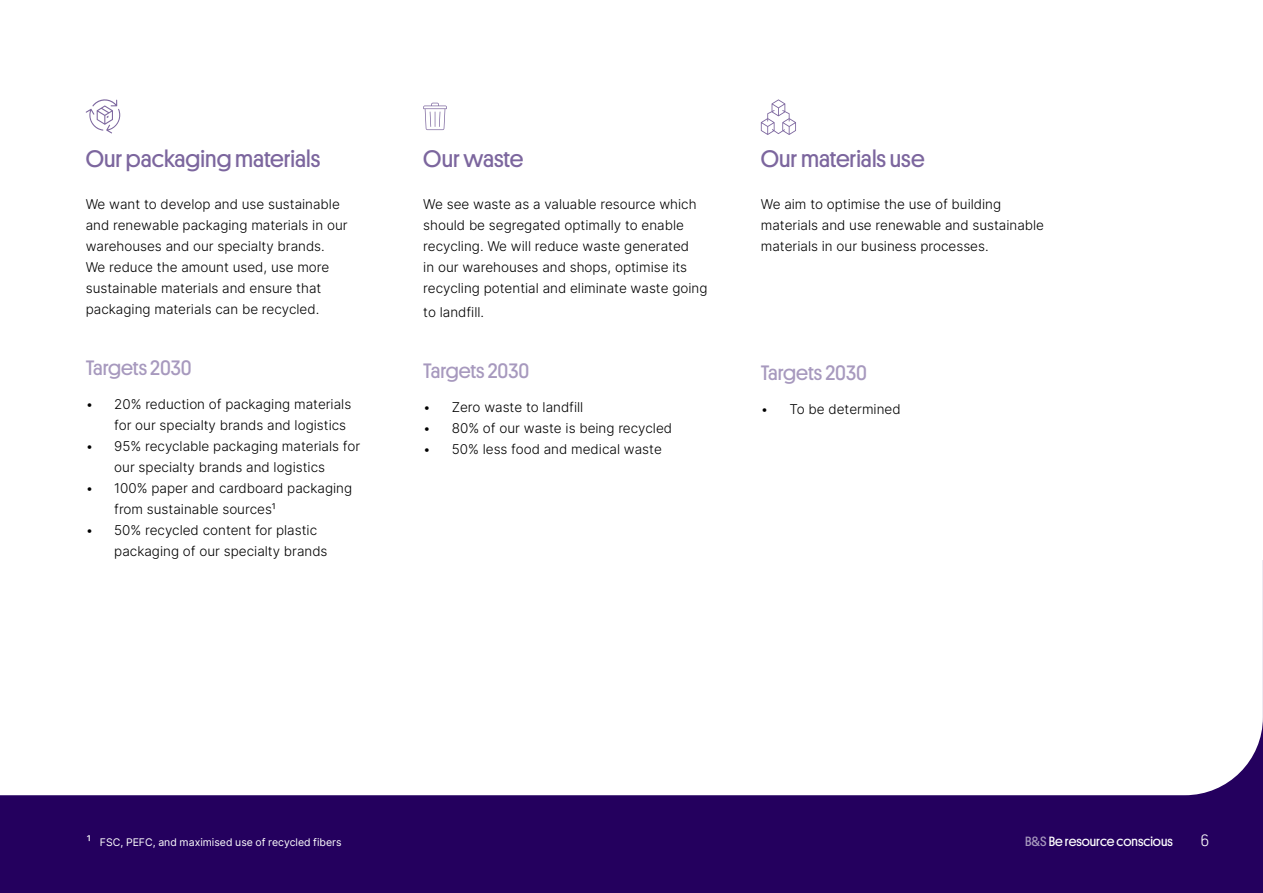
<style>
.page{position:relative;width:1263px;height:893px;background:#fff}
.page>*{position:absolute;margin:0;border:0;box-sizing:border-box;transform-origin:0 0}
.t1{font:24px "Platform";color:#7c669e}
.t2{font:21px "Platform";color:#a799be}
.t3{font:300 16.5px "Platform";color:#fff}
.t4{font:13.5px/21px "Inter";color:#000}
.t5{font:13.5px "Platform";color:#fff}
.t6{font:100 10.5px "Inter";color:#fff}
.s1{font-size:13.5px}
.s2{color:#a799be}
</style>
<div class="page">
<div style="left:0;top:560px;width:1263px;height:333px;background:#24005e"></div>
<div style="left:0;top:560px;width:1263px;height:235px;background:#fff"></div>
<svg style="left:86px;top:99px;width:35px;height:35px"></svg>
<svg style="left:423px;top:103px;width:24px;height:27px"></svg>
<svg style="left:761px;top:99px;width:35px;height:36px"></svg>
<h1 class="t1" style="left:86px;top:142px;width:236px">Our packaging materials</h1>
<p class="t4" style="left:86px;top:194px;width:263px">We want to develop and use sustainable and renewable packaging materials in our warehouses and our specialty brands.<br>We reduce the amount used, use more sustainable materials and ensure that packaging materials can be recycled.</p>
<h2 class="t2" style="left:86px;top:353px;width:108px">Targets 2030</h2>
<p class="t4" style="left:114px;top:393px;width:239px;text-indent:-28px">• 20% reduction of packaging materials for our specialty brands and logistics</p>
<p class="t4" style="left:86px;top:435px;width:276px;text-align:center">• 95% recyclable packaging materials for our specialty brands and logistics</p>
<p class="t4" style="left:114px;top:477px;width:239px;text-indent:-28px">• 100% paper and cardboard packaging from sustainable sources¹</p>
<p class="t4" style="left:114px;top:519px;width:215px;text-indent:-28px">• 50% recycled content for plastic packaging of our specialty brands</p>
<h1 class="t1" style="left:423px;top:142px;width:102px">Our waste</h1>
<p class="t4" style="left:423px;top:194px;width:286px">We see waste as a valuable resource which should be segregated optimally to enable recycling. We will reduce waste generated<br>in our warehouses and shops, optimise its recycling potential and eliminate waste going</p>
<p class="t4" style="left:423px;top:302px;width:62px">to landfill.</p>
<h2 class="t2" style="left:423px;top:356px;width:108px">Targets 2030</h2>
<p class="t4" style="left:423px;top:396px;width:162px">• Zero waste to landfill</p>
<p class="t4" style="left:423px;top:417px;width:250px">• 80% of our waste is being recycled</p>
<p class="t4" style="left:423px;top:438px;width:240px">• 50% less food and medical waste</p>
<h1 class="t1" style="left:761px;top:142px;width:165px">Our materials use</h1>
<p class="t4" style="left:761px;top:194px;width:285px">We aim to optimise the use of building materials and use renewable and sustainable materials in our business processes.</p>
<h2 class="t2" style="left:761px;top:358px;width:108px">Targets 2030</h2>
<p class="t4" style="left:761px;top:398px;width:141px">• To be determined</p>
<p class="t6" style="left:87px;top:834px;width:256px"><span class="s1">¹</span> FSC, PEFC, and maximised use of recycled fibers</p>
<p class="t5" style="left:1025px;top:832px;width:149px"><span class="s2">B&amp;S</span> Be resource conscious</p>
<p class="t3" style="left:1201px;top:828px;width:10px">6</p>
</div>
